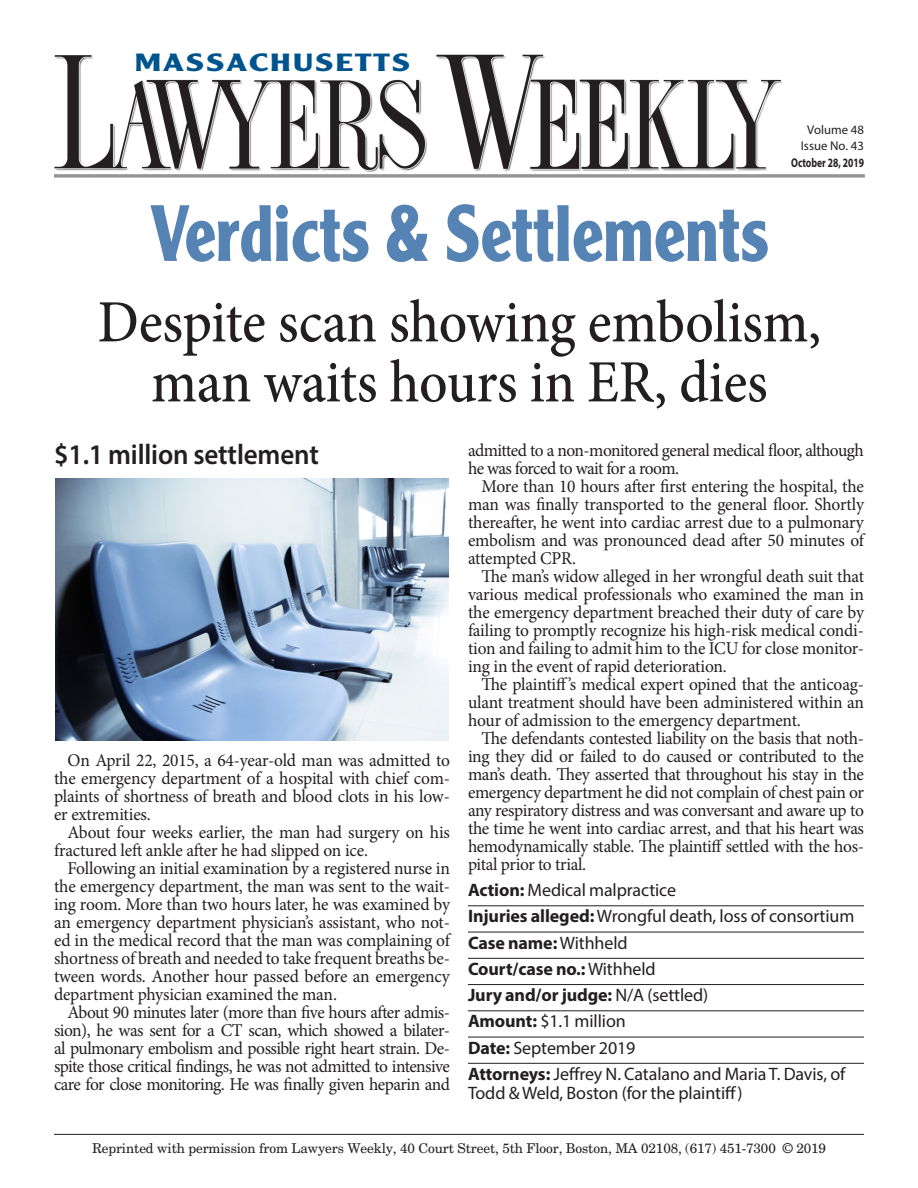
<style>
.page{position:relative;width:918px;height:1188px;background:#fff}
.page>*{position:absolute;margin:0;border:0;box-sizing:border-box;transform-origin:0 0}
.Standing_Hed{font:700 78px "Clearface Gothic LH";letter-spacing:.005em;color:#5583b3;scale:.85 1}
.op-ed_hed_NEW{font:500 60px/60px "Minion Pro";letter-spacing:-.005em;color:#231f20;text-align:center;scale:.93 1}
.VSamount{font:600 28.5px "Myriad Pro";letter-spacing:-.005em;color:#231f20;scale:.95 1}
.t1{font:700 24.45px "Clearface Gothic LT Std";letter-spacing:.06em;color:#00548e;scale:1.39 1}
.BODY_COPY{font:18px/18px "Minion Pro";letter-spacing:-.015em;color:#231f20;text-align:justify}
.VSinfo_box{font:18px/19.5px "Myriad Pro";letter-spacing:-.005em;color:#231f20}
.BODY_COPY-2{font:18px/18px "Minion Pro";letter-spacing:-.035em;color:#231f20}
.VSinfo_box-2{font:700 18px "Myriad Pro";letter-spacing:-.005em;color:#231f20}
.t2{font:13.5px "New Century Schlbk LT Std";letter-spacing:-.01em;color:#231f20}
.t3{font:12.75px/16.5px "Myriad Pro";color:#231f20;text-align:center}
.t4{font:700 12.75px "Myriad Pro";color:#231f20;scale:.75 1}
.s1{font-family:"Helvetica Neue LT Std";font-weight:900;font-stretch:condensed}
.s2{font-weight:700}
.s3{font-weight:400}
</style>
<div class="page">
<img style="left:55px;top:54px;width:728px;height:118px">
<hr style="left:54px;top:174px;width:811px;height:3px;background:#939598">
<hr style="left:54px;top:1134px;width:810px;height:1px;background:#231f20">
<hr style="left:468px;top:905px;width:396px;height:1px;background:#231f20">
<hr style="left:468px;top:932px;width:396px;height:1px;background:#231f20">
<hr style="left:468px;top:958px;width:396px;height:1px;background:#231f20">
<hr style="left:468px;top:984px;width:396px;height:1px;background:#231f20">
<hr style="left:468px;top:1010px;width:396px;height:1px;background:#231f20">
<hr style="left:468px;top:1037px;width:396px;height:1px;background:#231f20">
<hr style="left:468px;top:1063px;width:396px;height:1px;background:#231f20">
<img style="left:55px;top:478px;width:393px;height:262px">
<p class="t1" style="left:135px;top:48px;width:200px">MASSACHUSETTS</p>
<p class="Standing_Hed" style="left:150px;top:188px;width:729px">Verdicts <span class="s1">&amp;</span> Settlements</p>
<p class="t3" style="left:801px;top:121px;width:65px">Volume 48<br>Issue No. 43</p>
<p class="t4" style="left:791px;top:154px;width:99px">October 28, 2019</p>
<p class="op-ed_hed_NEW" style="left:98px;top:292px;width:780px">Despite scan showing embolism, man waits hours in ER, dies</p>
<p class="VSamount" style="left:54px;top:436px;width:280px">$1.1 million settlement</p>
<p class="BODY_COPY" style="left:54px;top:751px;width:398px;text-indent:14px">On April 22, 2015, a 64-year-old man was admitted to the emergency department of a hospital with chief com&shy;plaints of shortness of breath and blood clots in his low&shy;er extremities.</p>
<p class="BODY_COPY" style="left:54px;top:823px;width:397px;text-indent:14px">About four weeks earlier, the man had surgery on his fractured left ankle after he had slipped on ice.</p>
<p class="BODY_COPY" style="left:54px;top:859px;width:398px;text-indent:14px">Following an initial examination by a registered nurse in the emergency department, the man was sent to the wait&shy;ing room. More than two hours later, he was examined by an emergency department physician’s assistant, who not&shy;ed in the medical record that the man was complaining of shortness of breath and needed to take frequent breaths be&shy;tween words. Another hour passed before an emergency department physician examined the man.</p>
<p class="BODY_COPY" style="left:54px;top:1003px;width:397px;text-indent:14px">About 90 minutes later (more than five hours after admis&shy;sion), he was sent for a CT scan, which showed a bilater&shy;al pulmonary embolism and possible right heart strain. De&shy;spite those critical findings, he was not admitted to intensive care for close monitoring. He was finally given heparin and</p>
<p class="BODY_COPY-2" style="left:468px;top:441px;width:397px">admitted to a non-monitored general medical floor, although he was forced to wait for a room.</p>
<p class="BODY_COPY" style="left:468px;top:477px;width:398px;text-indent:14px">More than 10 hours after first entering the hospital, the man was finally transported to the general floor. Shortly thereafter, he went into cardiac arrest due to a pulmonary embolism and was pronounced dead after 50 minutes of attempted CPR.</p>
<p class="BODY_COPY" style="left:468px;top:567px;width:398px;text-indent:14px">The man’s widow alleged in her wrongful death suit that various medical professionals who examined the man in the emergency department breached their duty of care by failing to promptly recognize his high-risk medical condi&shy;tion and failing to admit him to the ICU for close monitor&shy;ing in the event of rapid deterioration.</p>
<p class="BODY_COPY" style="left:468px;top:675px;width:397px;text-indent:14px">The plaintiff’s medical expert opined that the anticoag&shy;ulant treatment should have been administered within an hour of admission to the emergency department.</p>
<p class="BODY_COPY" style="left:468px;top:729px;width:398px;text-indent:14px">The defendants contested liability on the basis that noth&shy;ing they did or failed to do caused or contributed to the man’s death. They asserted that throughout his stay in the emergency department he did not complain of chest pain or any respiratory distress and was conversant and aware up to the time he went into cardiac arrest, and that his heart was hemodynamically stable. The plaintiff settled with the hos&shy;pital prior to trial.</p>
<p class="VSinfo_box" style="left:468px;top:880px;width:210px"><span class="s2">Action:</span> Medical malpractice</p>
<p class="VSinfo_box" style="left:468px;top:906px;width:388px"><span class="s2">Injuries alleged:</span> Wrongful death, loss of consortium</p>
<p class="VSinfo_box-2" style="left:468px;top:931px;width:161px">Case name: <span class="s3">Withheld</span></p>
<p class="VSinfo_box-2" style="left:468px;top:957px;width:189px">Court/case no.: <span class="s3">Withheld</span></p>
<p class="VSinfo_box-2" style="left:468px;top:983px;width:242px">Jury and/or judge: <span class="s3">N/A (settled)</span></p>
<p class="VSinfo_box" style="left:468px;top:1011px;width:159px"><span class="s2">Amount:</span> $1.1 million</p>
<p class="VSinfo_box" style="left:468px;top:1038px;width:169px"><span class="s2">Date:</span> September 2019</p>
<p class="VSinfo_box" style="left:468px;top:1064px;width:379px"><span class="s2">Attorneys:</span> Jeffrey N. Catalano and Maria T. Davis, of<br>Todd &amp; Weld, Boston (for the plaintiff)</p>
<p class="t2" style="left:92px;top:1140px;width:735px">Reprinted with permission from Lawyers Weekly, 40 Court Street, 5th Floor, Boston, MA 02108, (617) 451-7300 © 2019</p>
</div>
